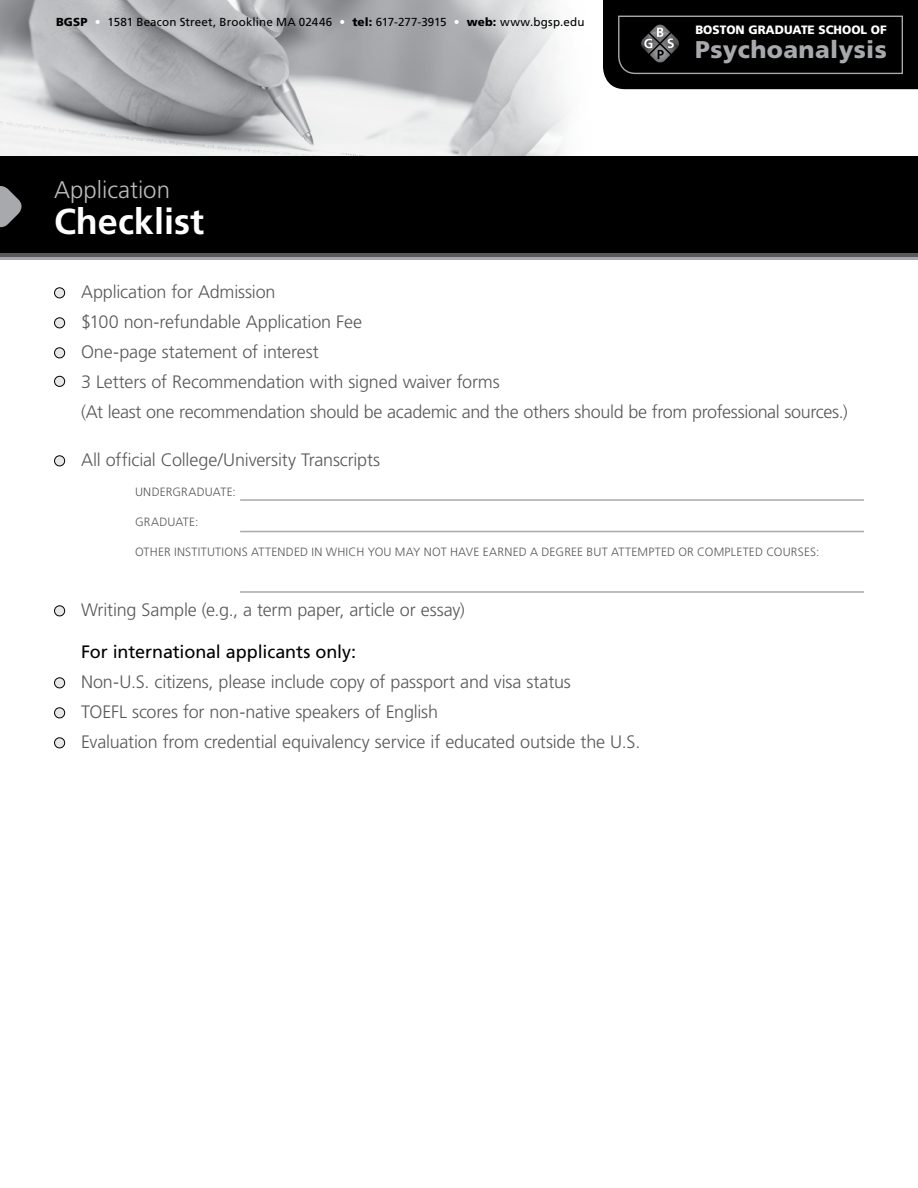
<style>
.page{position:relative;width:918px;height:1188px;background:#fff}
.page>*{position:absolute;margin:0;border:0;box-sizing:border-box;transform-origin:0 0}
.t1{font:700 36px "Frutiger";color:#fff}
.t2{font:900 24.15px "Frutiger";letter-spacing:.015em;color:#a7a9ac}
.t3{font:300 24px "Frutiger";color:#bcbdc0}
.t4{font:300 18px/30px "Frutiger";letter-spacing:-.01em;color:#58595b}
.t5{font:18px "Frutiger";letter-spacing:-.005em;color:#000}
.t6{font:900 12.15px "Frutiger";color:#fff}
.t7{font:300 12px "Frutiger";letter-spacing:.02em;color:#58595b}
.t8{font:11.7px "Frutiger";letter-spacing:.01em;color:#000}
.s1{font-weight:900}
.s2{font-weight:900;color:#fff}
</style>
<div class="page">
<img style="left:0;top:0;width:649px;height:156px">
<div style="left:0;top:156px;width:918px;height:98px;background:#000"></div>
<div style="left:55px;top:288px;width:10px;height:10px;background:#e6e7e8;border-radius:50%"></div>
<div style="left:54px;top:287px;width:11px;height:11px;border:1px solid #000;border-radius:50%"></div>
<div style="left:55px;top:318px;width:10px;height:10px;background:#e6e7e8;border-radius:50%"></div>
<div style="left:54px;top:317px;width:11px;height:11px;border:1px solid #000;border-radius:50%"></div>
<div style="left:55px;top:348px;width:10px;height:10px;background:#e6e7e8;border-radius:50%"></div>
<div style="left:54px;top:347px;width:11px;height:11px;border:1px solid #000;border-radius:50%"></div>
<div style="left:55px;top:376px;width:10px;height:10px;background:#e6e7e8;border-radius:50%"></div>
<div style="left:54px;top:376px;width:11px;height:11px;border:1px solid #000;border-radius:50%"></div>
<div style="left:55px;top:456px;width:10px;height:10px;background:#e6e7e8;border-radius:50%"></div>
<div style="left:54px;top:455px;width:11px;height:11px;border:1px solid #000;border-radius:50%"></div>
<div style="left:55px;top:606px;width:10px;height:10px;background:#e6e7e8;border-radius:50%"></div>
<div style="left:54px;top:605px;width:11px;height:11px;border:1px solid #000;border-radius:50%"></div>
<div style="left:55px;top:678px;width:10px;height:10px;background:#e6e7e8;border-radius:50%"></div>
<div style="left:54px;top:677px;width:11px;height:11px;border:1px solid #000;border-radius:50%"></div>
<div style="left:55px;top:708px;width:10px;height:10px;background:#e6e7e8;border-radius:50%"></div>
<div style="left:54px;top:707px;width:11px;height:11px;border:1px solid #000;border-radius:50%"></div>
<div style="left:55px;top:738px;width:10px;height:10px;background:#e6e7e8;border-radius:50%"></div>
<div style="left:54px;top:737px;width:11px;height:11px;border:1px solid #000;border-radius:50%"></div>
<hr style="left:240px;top:499px;width:624px;height:2px;background:#a7a9ac">
<hr style="left:240px;top:531px;width:624px;height:1px;background:#a7a9ac">
<hr style="left:240px;top:591px;width:624px;height:2px;background:#a7a9ac">
<svg style="left:603px;top:0;width:315px;height:89px;background:#09090a"></svg>
<svg style="left:0;top:254px;width:918px;height:4px;background:#6b6d6f"></svg>
<hr style="left:0;top:258px;width:918px;height:2px;background:#a7a9ac">
<svg style="left:0;top:186px;width:22px;height:41px"></svg>
<p class="t8" style="left:56px;top:15px;width:530px"><span class="s1">BGSP</span> <span class="s2">•</span> 1581 Beacon Street, Brookline MA 02446 <span class="s2">•</span> <span class="s1">tel:</span> 617-277-3915 <span class="s2">•</span> <span class="s1">web:</span> www.bgsp.edu</p>
<h3 class="t3" style="left:54px;top:177px;width:118px">Application</h3>
<h1 class="t1" style="left:54px;top:201px;width:152px">Checklist</h1>
<p class="t6" style="left:695px;top:22px;width:193px">BOSTON GRADUATE SCHOOL OF</p>
<h2 class="t2" style="left:695px;top:35px;width:193px">Psychoanalysis</h2>
<p class="t4" style="left:81px;top:277px;width:768px">Application for Admission<br>$100 non-refundable Application Fee<br>One-page statement of interest<br>3 Letters of Recommendation with signed waiver forms<br>(At least one recommendation should be academic and the others should be from professional sources.)</p>
<p class="t4" style="left:81px;top:445px;width:301px">All official College/University Transcripts</p>
<p class="t7" style="left:135px;top:486px;width:102px">UNDERGRADUATE:</p>
<p class="t7" style="left:135px;top:516px;width:65px">GRADUATE:</p>
<p class="t7" style="left:135px;top:546px;width:686px">OTHER INSTITUTIONS ATTENDED IN WHICH YOU MAY NOT HAVE EARNED A DEGREE BUT ATTEMPTED OR COMPLETED COURSES:</p>
<p class="t4" style="left:81px;top:595px;width:385px">Writing Sample (e.g., a term paper, article or essay)</p>
<p class="t5" style="left:81px;top:642px;width:277px">For international applicants only:</p>
<p class="t4" style="left:81px;top:667px;width:561px">Non-U.S. citizens, please include copy of passport and visa status<br>TOEFL scores for non-native speakers of English<br>Evaluation from credential equivalency service if educated outside the U.S.</p>
</div>
